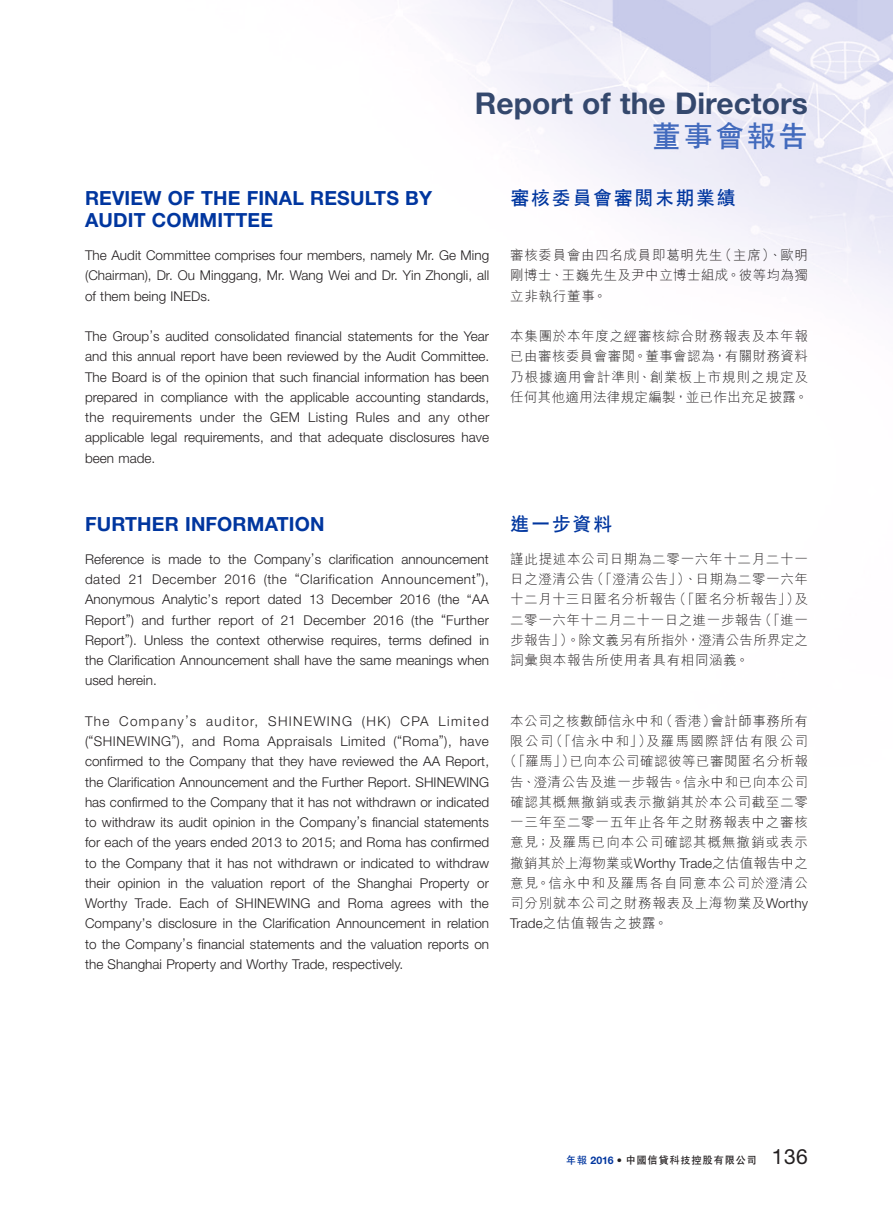
<style>
.page{position:relative;width:893px;height:1212px;background:#fff}
.page>*{position:absolute;margin:0;border:0;box-sizing:border-box;transform-origin:0 0}
.t1{font:700 30px "Helvetica Neue LT Std";color:#34486d}
.t2{font:700 30px "C Hei 2 HK";letter-spacing:.055em;color:#426abd}
.Heading_1{font:700 19.5px/22.5px "Helvetica Neue LT Std";letter-spacing:.01em;color:#00369f}
.C_Heading_1{font:700 19.5px "C Hei 2 HK";letter-spacing:.06em;color:#00369f}
.Body_Text{font:300 13.5px/20.2px "Helvetica Neue LT Std";letter-spacing:.005em;color:#231f20;text-align:justify}
.C_Body_Text{font:300 13.5px/20.2px "M Hei HK";letter-spacing:.05em;color:#231f20;text-align:justify}
.C_Body_Text-2{font:300 13.5px "M Hei HK";letter-spacing:.07em;color:#231f20}
.C_Body_Text-3{font:300 13.5px "M Hei HK";letter-spacing:.015em;color:#231f20}
.C_Body_Text-4{font:300 13.5px "M Hei HK";letter-spacing:.1em;color:#231f20}
.C_Body_Text-5{font:300 13.5px "M Hei HK";letter-spacing:.03em;color:#231f20}
.t3{font:700 10.5px "C Hei 2 HK";letter-spacing:.05em;color:#231f20}
.s1{font-family:"Helvetica Neue LT Std"}
.s2{color:#00369f}
.s3{font-family:"Helvetica Neue LT Std";color:#00369f}
.s4{font-family:"Helvetica Neue LT Std";font-weight:400;font-size:21px}
</style>
<div class="page">
<img style="left:439px;top:0;width:454px;height:297px">
<h1 class="t1" style="left:475px;top:84px;width:335px">Report of the Directors</h1>
<h1 class="t2" style="left:652px;top:120px;width:158px">董事會報告</h1>
<p class="C_Heading_1" style="left:510px;top:188px;width:227px">審核委員會審閱末期業績</p>
<p class="Heading_1" style="left:85px;top:186px;width:349px">REVIEW OF THE FINAL RESULTS BY<br>AUDIT COMMITTEE</p>
<p class="Body_Text" style="left:85px;top:245px;width:406px">The Audit Committee comprises four members, namely Mr. Ge Ming (Chairman), Dr. Ou Minggang, Mr. Wang Wei and Dr. Yin Zhongli, all of them being INEDs.</p>
<p class="Body_Text" style="left:85px;top:326px;width:406px">The Group’s audited consolidated financial statements for the Year and this annual report have been reviewed by the Audit Committee.<br>The Board is of the opinion that such financial information has been prepared in compliance with the applicable accounting standards, the requirements under the GEM Listing Rules and any other applicable legal requirements, and that adequate disclosures have been made.</p>
<p class="C_Body_Text" style="left:510px;top:245px;width:299px">審核委員會由四名成員即葛明先生（主席）、歐明剛博士、王巍先生及尹中立博士組成。彼等均為獨立非執行董事。</p>
<p class="C_Body_Text" style="left:510px;top:326px;width:299px">本集團於本年度之經審核綜合財務報表及本年報已由審核委員會審閱。董事會認為，有關財務資料乃根據適用會計準則、創業板上市規則之規定及任何其他適用法律規定編製，並已作出充足披露。</p>
<p class="Heading_1" style="left:85px;top:512px;width:241px">FURTHER INFORMATION</p>
<p class="Body_Text" style="left:85px;top:549px;width:406px">Reference is made to the Company’s clarification announcement dated 21 December 2016 (the “Clarification Announcement”), Anonymous Analytic’s report dated 13 December 2016 (the “AA Report”) and further report of 21 December 2016 (the “Further Report”). Unless the context otherwise requires, terms defined in the Clarification Announcement shall have the same meanings when used herein.</p>
<p class="Body_Text" style="left:85px;top:711px;width:406px">The Company’s auditor, SHINEWING (HK) CPA Limited (“SHINEWING”), and Roma Appraisals Limited (“Roma”), have confirmed to the Company that they have reviewed the AA Report, the Clarification Announcement and the Further Report. SHINEWING has confirmed to the Company that it has not withdrawn or indicated to withdraw its audit opinion in the Company’s financial statements for each of the years ended 2013 to 2015; and Roma has confirmed to the Company that it has not withdrawn or indicated to withdraw their opinion in the valuation report of the Shanghai Property or Worthy Trade. Each of SHINEWING and Roma agrees with the Company’s disclosure in the Clarification Announcement in relation to the Company’s financial statements and the valuation reports on the Shanghai Property and Worthy Trade, respectively.</p>
<p class="C_Heading_1" style="left:510px;top:514px;width:104px">進一步資料</p>
<p class="C_Body_Text" style="left:510px;top:548px;width:299px">謹此提述本公司日期為二零一六年十二月二十一日之澄清公告（「澄清公告」）、日期為二零一六年十二月十三日匿名分析報告（「匿名分析報告」）及二零一六年十二月二十一日之進一步報告（「進一步報告」）。除文義另有所指外，澄清公告所界定之詞彙與本報告所使用者具有相同涵義。</p>
<p class="C_Body_Text" style="left:510px;top:710px;width:299px">本公司之核數師信永中和（香港）會計師事務所有</p>
<p class="C_Body_Text-4" style="left:510px;top:734px;width:299px">限公司（「信永中和」）及羅馬國際評估有限公司</p>
<p class="C_Body_Text" style="left:503px;top:751px;width:306px">（「羅馬」）已向本公司確認彼等已審閱匿名分析報</p>
<p class="C_Body_Text-5" style="left:510px;top:775px;width:299px">告、澄清公告及進一步報告。信永中和已向本公司</p>
<p class="C_Body_Text" style="left:510px;top:791px;width:299px">確認其概無撤銷或表示撤銷其於本公司截至二零</p>
<p class="C_Body_Text" style="left:510px;top:812px;width:299px">一三年至二零一五年止各年之財務報表中之審核</p>
<p class="C_Body_Text-2" style="left:510px;top:835px;width:299px">意見；及羅馬已向本公司確認其概無撤銷或表示</p>
<p class="C_Body_Text-3" style="left:510px;top:856px;width:299px">撤銷其於上海物業或<span class="s1">Worthy Trade</span>之估值報告中之</p>
<p class="C_Body_Text-2" style="left:510px;top:876px;width:299px">意見。信永中和及羅馬各自同意本公司於澄清公</p>
<p class="C_Body_Text" style="left:510px;top:893px;width:299px">司分別就本公司之財務報表及上海物業及<span class="s1">Worthy</span></p>
<p class="C_Body_Text" style="left:510px;top:913px;width:159px"><span class="s1">Trade</span>之估值報告之披露。</p>
<p class="t3" style="left:566px;top:1154px;width:244px"><span class="s2">年報</span> <span class="s3">2016</span> <span class="s1">•</span> 中國信貸科技控股有限公司 <span class="s4">136</span></p>
</div>
